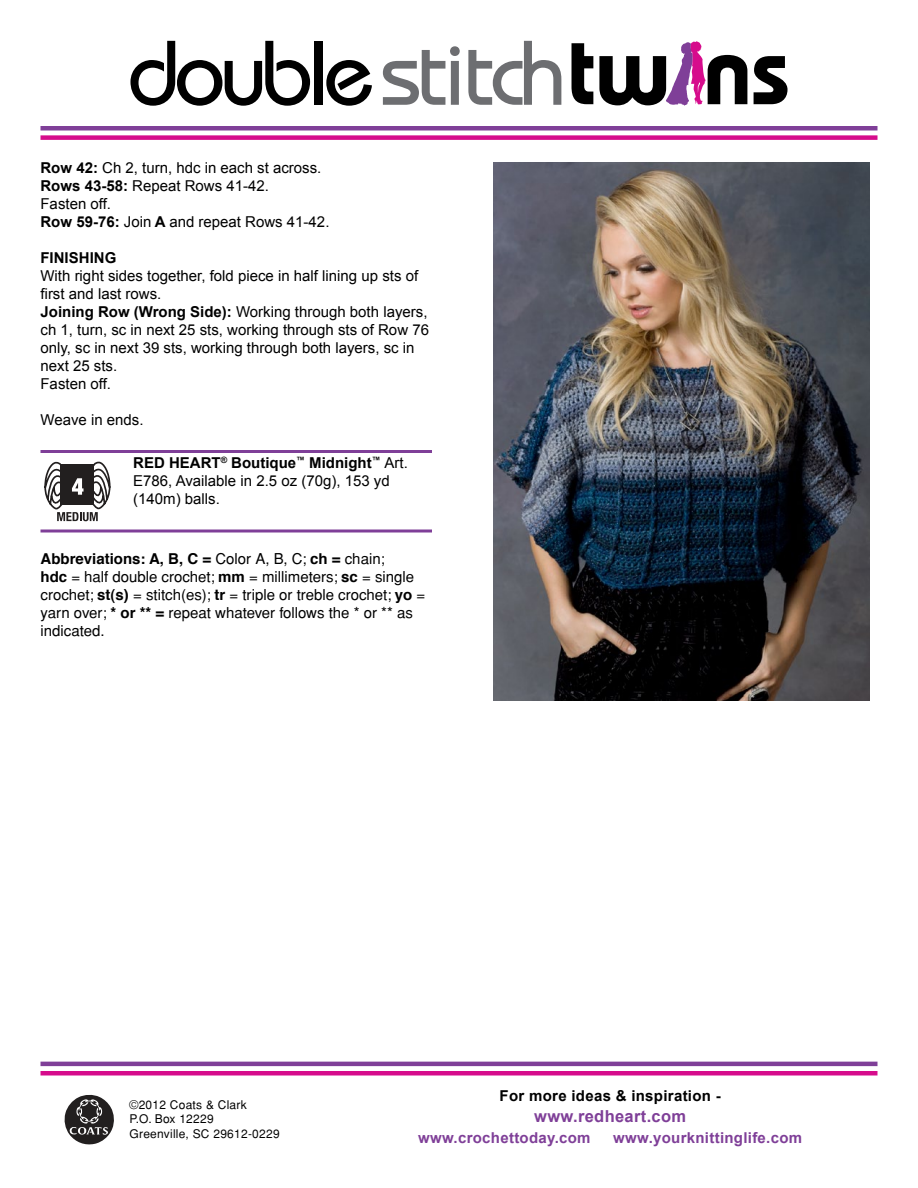
<style>
.page{position:relative;width:918px;height:1188px;background:#fff}
.page>*{position:absolute;margin:0;border:0;box-sizing:border-box;transform-origin:0 0}
.t1{font:700 16.5px "Arial";letter-spacing:.02em;color:#7f3f98}
.t2{font:15px/18px "Arial";color:#000}
.t3{font:15px/18px "Helvetica";color:#000}
.t4{font:700 15px "Arial";letter-spacing:.02em;color:#7f3f98}
.t5{font:700 15px "Arial";letter-spacing:.02em;color:#000}
.t6{font:700 15px "Arial";color:#000}
.t7{font:12px/14.4px "Helvetica";letter-spacing:.02em;color:#000}
.s1{font-weight:700}
</style>
<div class="page">
<svg style="left:64px;top:1094px;width:50px;height:51px"></svg>
<hr style="left:40px;top:126px;width:838px;height:4px;background:#7f3f98">
<div style="left:40px;top:135px;width:838px;height:5px;background:#d60c8c"></div>
<hr style="left:40px;top:1062px;width:838px;height:4px;background:#7f3f98">
<div style="left:40px;top:1071px;width:838px;height:5px;background:#d60c8c"></div>
<svg style="left:130px;top:41px;width:180px;height:65px"></svg>
<div style="left:314px;top:41px;width:8px;height:64px;background:#000"></div>
<svg style="left:326px;top:60px;width:46px;height:46px"></svg>
<svg style="left:383px;top:46px;width:77px;height:59px"></svg>
<svg style="left:468px;top:41px;width:93px;height:64px"></svg>
<svg style="left:572px;top:43px;width:21px;height:61px"></svg>
<svg style="left:754px;top:56px;width:34px;height:48px"></svg>
<svg style="left:599px;top:41px;width:148px;height:65px"></svg>
<hr style="left:40px;top:450px;width:392px;height:3px;background:#7f3f98">
<hr style="left:40px;top:530px;width:392px;height:2px;background:#7f3f98">
<svg style="left:44px;top:461px;width:67px;height:60px"></svg>
<img style="left:494px;top:162px;width:376px;height:538px">
<p class="t2" style="left:40px;top:159px;width:291px"><span class="s1">Row 42:</span> Ch 2, turn, hdc in each st across.<br><span class="s1">Rows 43-58:</span> Repeat Rows 41-42.<br>Fasten off.<br><span class="s1">Row 59-76:</span> Join <span class="s1">A</span> and repeat Rows 41-42.</p>
<p class="t6" style="left:40px;top:248px;width:77px">FINISHING</p>
<p class="t2" style="left:40px;top:267px;width:390px">With right sides together, fold piece in half lining up sts of first and last rows.<br><span class="s1">Joining Row (Wrong Side):</span> Working through both layers, ch 1, turn, sc in next 25 sts, working through sts of Row 76 only, sc in next 39 sts, working through both layers, sc in next 25 sts.<br>Fasten off.</p>
<p class="t2" style="left:40px;top:411px;width:105px">Weave in ends.</p>
<p class="t2" style="left:133px;top:454px;width:276px"><span class="s1">RED HEART</span><sup>®</sup> <span class="s1">Boutique</span><sup>™</sup> <span class="s1">Midnight</span><sup>™</sup> Art.<br>E786, Available in 2.5 oz (70g), 153 yd (140m) balls.</p>
<p class="t3" style="left:41px;top:550px;width:386px"><span class="s1">Abbreviations: A, B, C =</span> Color A, B, C; <span class="s1">ch =</span> chain;<br><span class="s1">hdc</span> = half double crochet; <span class="s1">mm</span> = millimeters; <span class="s1">sc</span> = single crochet; <span class="s1">st(s)</span> = stitch(es); <span class="s1">tr</span> = triple or treble crochet; <span class="s1">yo</span> = yarn over; <span class="s1">* or ** =</span> repeat whatever follows the * or ** as indicated.</p>
<p class="t7" style="left:130px;top:1097px;width:152px">©2012 Coats &amp; Clark<br>P.O. Box 12229<br>Greenville, SC 29612-0229</p>
<p class="t5" style="left:500px;top:1086px;width:223px">For more ideas &amp; inspiration -</p>
<p class="t1" style="left:534px;top:1106px;width:153px">www.redheart.com</p>
<p class="t4" style="left:418px;top:1128px;width:174px">www.crochettoday.com</p>
<p class="t4" style="left:613px;top:1128px;width:190px">www.yourknittinglife.com</p>
</div>
